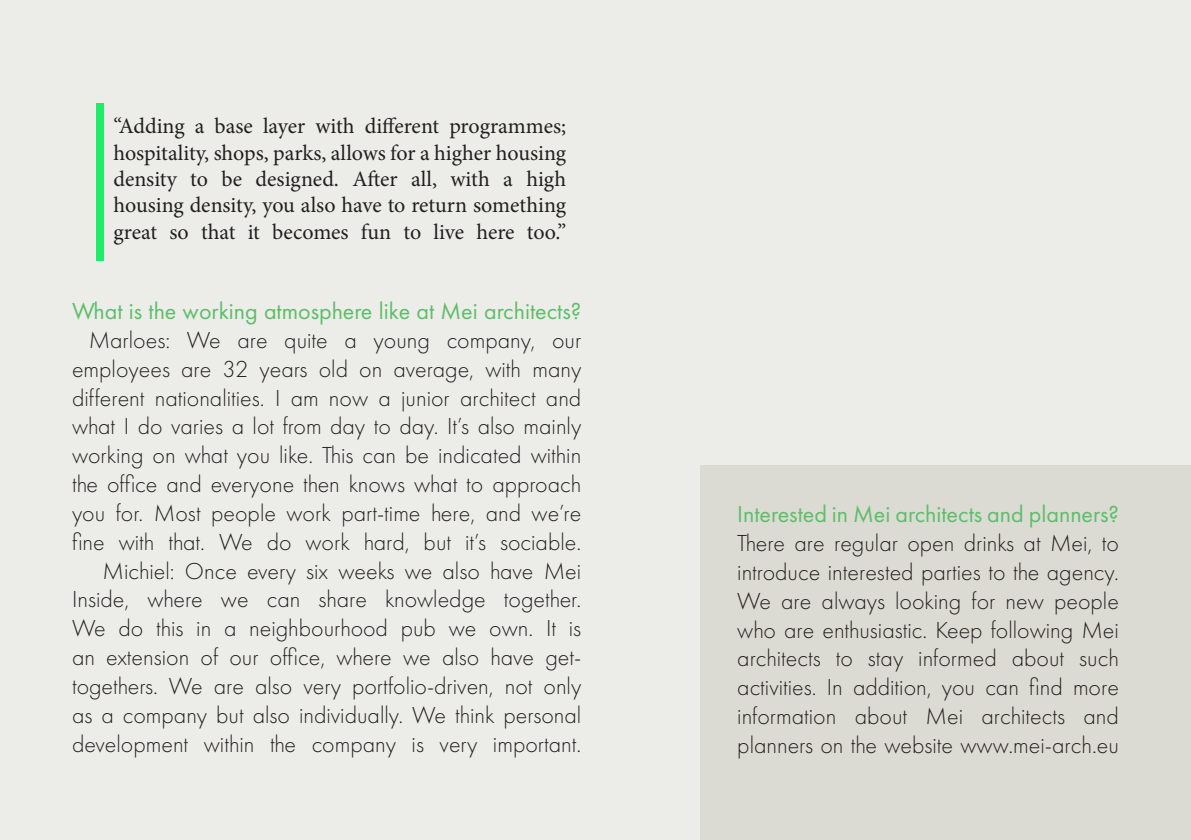
<style>
.page{position:relative;width:1191px;height:840px;background:#fff}
.page>*{position:absolute;margin:0;border:0;box-sizing:border-box;transform-origin:0 0}
.t1{font:300 24px/28.8px "Futura PT";color:#231f20;text-align:justify}
.t2{font:24px "Futura PT";color:#5ebd6a}
.t3{font:22px/26.4px "Minion Pro";color:#231f20;text-align:justify}
</style>
<div class="page">
<div style="left:0;top:0;width:1191px;height:839px;background:#ecede8"></div>
<div style="left:700px;top:465px;width:491px;height:374px;background:#dbdbd3"></div>
<div style="left:96px;top:103px;width:8px;height:158px;background:#1fec6b"></div>
<p class="t3" style="left:113px;top:113px;width:454px">“Adding a base layer with different programmes; hospitality, shops, parks, allows for a higher housing density to be designed. After all, with a high housing density, you also have to return something great so that it becomes fun to live here too.”</p>
<p class="t2" style="left:72px;top:297px;width:511px">What is the working atmosphere like at Mei architects?</p>
<p class="t1" style="left:72px;top:325px;width:511px;text-indent:17px">Marloes: We are quite a young company, our employees are 32 years old on average, with many different nationalities. I am now a junior architect and what I do varies a lot from day to day. It’s also mainly working on what you like. This can be indicated within the office and everyone then knows what to approach you for. Most people work part-time here, and we’re fine with that. We do work hard, but it’s sociable.</p>
<p class="t1" style="left:72px;top:556px;width:511px;text-indent:31px">Michiel: Once every six weeks we also have Mei Inside, where we can share knowledge together.<br>We do this in a neighbourhood pub we own. It is an extension of our office, where we also have get&shy;togethers. We are also very portfolio-driven, not only as a company but also individually. We think personal development within the company is very important.</p>
<p class="t2" style="left:737px;top:500px;width:383px">Interested in Mei architects and planners?</p>
<p class="t1" style="left:737px;top:528px;width:383px">There are regular open drinks at Mei, to introduce interested parties to the agency.<br>We are always looking for new people who are enthusiastic. Keep following Mei architects to stay informed about such activities. In addition, you can find more information about Mei architects and planners on the website www.mei-arch.eu</p>
</div>
